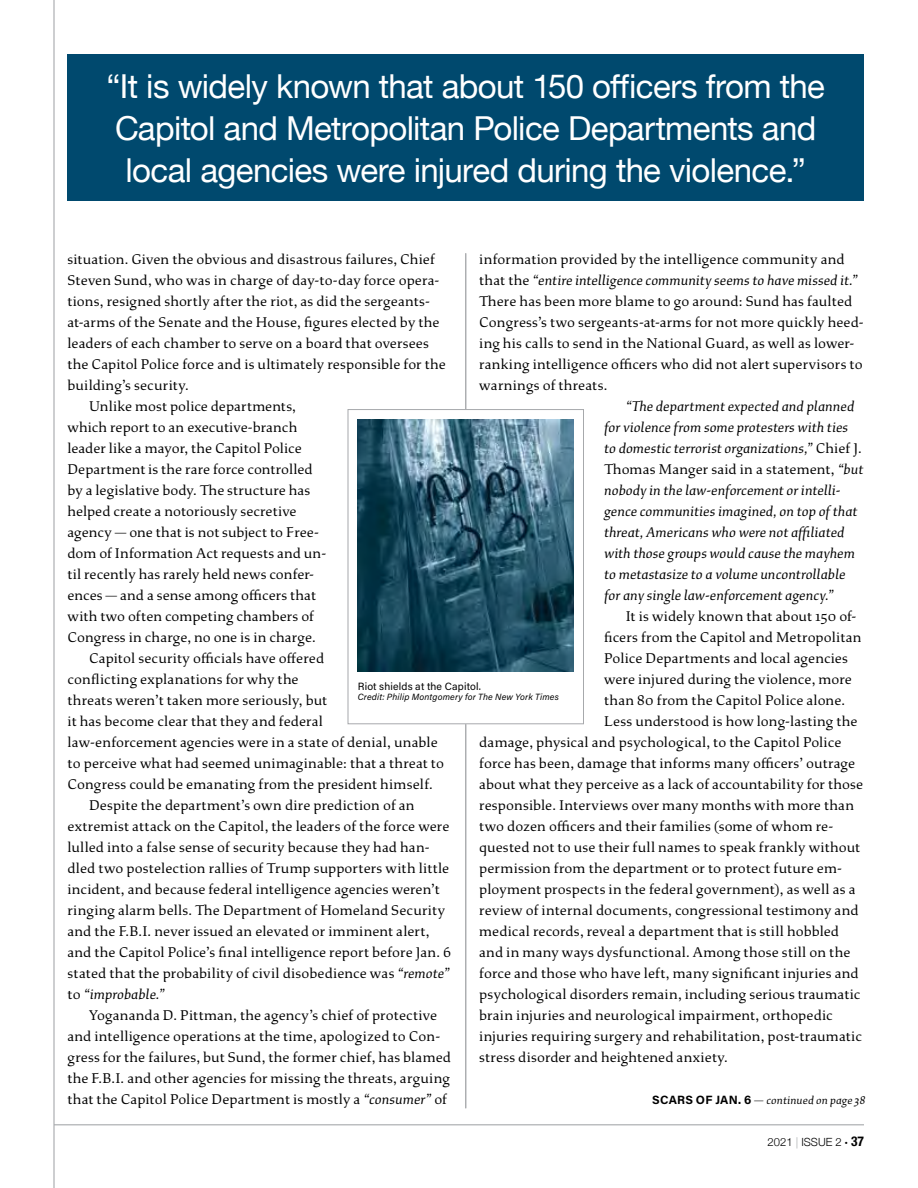
<style>
.page{position:relative;width:918px;height:1188px;background:#fff}
.page>*{position:absolute;margin:0;border:0;box-sizing:border-box;transform-origin:0 0}
.t1{font:33px/42px "Helvetica Neue";letter-spacing:-.02em;color:#fff;text-align:center}
.t2{font:15px/21px "Study";letter-spacing:.01em;color:#000}
.t3{font:italic 15px/21px "Study";color:#000}
.t4{font:700 condensed 13.5px "Helvetica Neue";color:#000}
.t5{font:italic 12px "Study";letter-spacing:.01em;color:#000}
.t6{font:300 11.25px "Helvetica Neue";color:#000}
.t7{font:10.5px "Acumin Pro";letter-spacing:.015em;color:#000}
.t8{font:italic 9px "Acumin Pro";letter-spacing:.02em;color:#000}
.s1{font-style:italic}
.s2{font-style:normal}
.s3{font-family:"Acumin Pro";font-weight:700;font-style:normal}
.s4{color:#a7a9ac}
.s5{font-size:6px}
</style>
<div class="page">
<hr style="left:54px;top:1124px;width:810px;height:1px;background:#a7a9ac">
<hr style="left:53px;top:0;width:2px;height:1188px;background:#a7a9ac">
<hr style="left:465px;top:253px;width:1px;height:156px;background:#a7a9ac">
<hr style="left:465px;top:724px;width:1px;height:384px;background:#a7a9ac">
<div style="left:68px;top:54px;width:796px;height:147px;background:#00496e"></div>
<div style="left:348px;top:409px;width:236px;height:315px;background:#fff;border:1px solid #a7a9ac"></div>
<img style="left:358px;top:420px;width:216px;height:252px">
<h1 class="t1" style="left:107px;top:67px;width:720px">“It is widely known that about 150 officers from the<br>Capitol and Metropolitan Police Departments and local agencies were injured during the violence.”</h1>
<p class="t2" style="left:68px;top:249px;width:369px">situation. Given the obvious and disastrous failures, Chief</p>
<p class="t2" style="left:68px;top:270px;width:373px">Steven Sund, who was in charge of day-to-day force opera-</p>
<p class="t2" style="left:68px;top:291px;width:364px">tions, resigned shortly after the riot, as did the sergeants-</p>
<p class="t2" style="left:68px;top:312px;width:374px">at-arms of the Senate and the House, figures elected by the</p>
<p class="t2" style="left:68px;top:333px;width:363px">leaders of each chamber to serve on a board that oversees</p>
<p class="t2" style="left:68px;top:354px;width:380px">the Capitol Police force and is ultimately responsible for the</p>
<p class="t2" style="left:68px;top:375px;width:123px">building’s security.</p>
<p class="t2" style="left:89px;top:396px;width:208px">Unlike most police departments,</p>
<p class="t2" style="left:68px;top:417px;width:231px">which report to an executive-branch</p>
<p class="t2" style="left:68px;top:438px;width:236px">leader like a mayor, the Capitol Police</p>
<p class="t2" style="left:68px;top:459px;width:247px">Department is the rare force controlled</p>
<p class="t2" style="left:68px;top:480px;width:244px">by a legislative body. The structure has</p>
<p class="t2" style="left:68px;top:501px;width:231px">helped create a notoriously secretive</p>
<p class="t2" style="left:68px;top:522px;width:253px">agency — one that is not subject to Free-</p>
<p class="t2" style="left:68px;top:543px;width:260px">dom of Information Act requests and un-</p>
<p class="t2" style="left:68px;top:564px;width:248px">til recently has rarely held news confer-</p>
<p class="t2" style="left:68px;top:585px;width:250px">ences — and a sense among officers that</p>
<p class="t2" style="left:68px;top:606px;width:248px">with two often competing chambers of</p>
<p class="t2" style="left:68px;top:627px;width:250px">Congress in charge, no one is in charge.</p>
<p class="t2" style="left:89px;top:648px;width:237px">Capitol security officials have offered</p>
<p class="t2" style="left:68px;top:669px;width:233px">conflicting explanations for why the</p>
<p class="t2" style="left:68px;top:690px;width:261px">threats weren’t taken more seriously, but</p>
<p class="t2" style="left:68px;top:711px;width:257px">it has become clear that they and federal</p>
<p class="t2" style="left:68px;top:732px;width:372px">law-enforcement agencies were in a state of denial, unable</p>
<p class="t2" style="left:68px;top:753px;width:378px">to perceive what had seemed unimaginable: that a threat to</p>
<p class="t2" style="left:68px;top:774px;width:367px">Congress could be emanating from the president himself.</p>
<p class="t2" style="left:89px;top:795px;width:327px">Despite the department’s own dire prediction of an</p>
<p class="t2" style="left:68px;top:816px;width:383px">extremist attack on the Capitol, the leaders of the force were</p>
<p class="t2" style="left:68px;top:837px;width:364px">lulled into a false sense of security because they had han-</p>
<p class="t2" style="left:68px;top:858px;width:383px">dled two postelection rallies of Trump supporters with little</p>
<p class="t2" style="left:68px;top:879px;width:374px">incident, and because federal intelligence agencies weren’t</p>
<p class="t2" style="left:68px;top:900px;width:379px">ringing alarm bells. The Department of Homeland Security</p>
<p class="t2" style="left:68px;top:921px;width:364px">and the F.B.I. never issued an elevated or imminent alert,</p>
<p class="t2" style="left:68px;top:942px;width:385px">and the Capitol Police’s final intelligence report before Jan. 6</p>
<p class="t2" style="left:68px;top:963px;width:384px">stated that the probability of civil disobedience was <span class="s1">“remote”</span></p>
<p class="t3" style="left:68px;top:984px;width:99px"><span class="s2">to</span> “improbable.”</p>
<p class="t2" style="left:89px;top:1005px;width:349px">Yogananda D. Pittman, the agency’s chief of protective</p>
<p class="t2" style="left:68px;top:1026px;width:374px">and intelligence operations at the time, apologized to Con-</p>
<p class="t2" style="left:68px;top:1047px;width:385px">gress for the failures, but Sund, the former chief, has blamed</p>
<p class="t2" style="left:68px;top:1068px;width:384px">the F.B.I. and other agencies for missing the threats, arguing</p>
<p class="t2" style="left:68px;top:1089px;width:381px">that the Capitol Police Department is mostly a <span class="s1">“consumer”</span> of</p>
<p class="t2" style="left:479px;top:249px;width:386px">information provided by the intelligence community and that the <span class="s1">“entire intelligence community seems to have missed it.” </span>There has been more blame to go around: Sund has faulted Congress’s two sergeants-at-arms for not more quickly heed&shy;ing his calls to send in the National Guard, as well as lower&shy;ranking intelligence officers who did not alert supervisors to warnings of threats.</p>
<p class="t3" style="left:604px;top:396px;width:261px;text-indent:22px">“The department expected and planned for violence from some protesters with ties to domestic terrorist organizations,” <span class="s2">Chief J.<br>Thomas Manger said in a statement,</span> “but nobody in the law-enforcement or intelli&shy;gence communities imagined, on top of that threat, Americans who were not affiliated with those groups would cause the mayhem to metastasize to a volume uncontrollable for any single law-enforcement agency.”</p>
<p class="t2" style="left:626px;top:606px;width:232px">It is widely known that about 150 of-</p>
<p class="t2" style="left:604px;top:627px;width:259px">ficers from the Capitol and Metropolitan</p>
<p class="t2" style="left:604px;top:648px;width:245px">Police Departments and local agencies</p>
<p class="t2" style="left:604px;top:669px;width:249px">were injured during the violence, more</p>
<p class="t2" style="left:604px;top:690px;width:242px">than 80 from the Capitol Police alone.</p>
<p class="t2" style="left:604px;top:711px;width:255px">Less understood is how long-lasting the</p>
<p class="t2" style="left:479px;top:732px;width:364px">damage, physical and psychological, to the Capitol Police</p>
<p class="t2" style="left:479px;top:753px;width:377px">force has been, damage that informs many officers’ outrage</p>
<p class="t2" style="left:479px;top:774px;width:386px">about what they perceive as a lack of accountability for those</p>
<p class="t2" style="left:479px;top:795px;width:376px">responsible. Interviews over many months with more than</p>
<p class="t2" style="left:479px;top:816px;width:356px">two dozen officers and their families (some of whom re-</p>
<p class="t2" style="left:479px;top:837px;width:382px">quested not to use their full names to speak frankly without</p>
<p class="t2" style="left:479px;top:858px;width:364px">permission from the department or to protect future em-</p>
<p class="t2" style="left:479px;top:879px;width:378px">ployment prospects in the federal government), as well as a</p>
<p class="t2" style="left:479px;top:900px;width:381px">review of internal documents, congressional testimony and</p>
<p class="t2" style="left:479px;top:921px;width:361px">medical records, reveal a department that is still hobbled</p>
<p class="t2" style="left:479px;top:942px;width:373px">and in many ways dysfunctional. Among those still on the</p>
<p class="t2" style="left:479px;top:963px;width:381px">force and those who have left, many significant injuries and</p>
<p class="t2" style="left:479px;top:984px;width:382px">psychological disorders remain, including serious traumatic</p>
<p class="t2" style="left:479px;top:1005px;width:355px">brain injuries and neurological impairment, orthopedic</p>
<p class="t2" style="left:479px;top:1026px;width:384px">injuries requiring surgery and rehabilitation, post-traumatic</p>
<p class="t2" style="left:479px;top:1047px;width:250px">stress disorder and heightened anxiety.</p>
<p class="t5" style="left:652px;top:1093px;width:215px"><span class="s3">SCARS OF JAN. 6</span> — continued on page 38</p>
<p class="t7" style="left:358px;top:679px;width:125px">Riot shields at the Capitol.</p>
<p class="t8" style="left:358px;top:691px;width:203px">Credit: Philip Montgomery for The New York Times</p>
<p class="t6" style="left:768px;top:1133px;width:82px">2021 <span class="s4">|</span> ISSUE 2 <span class="s5">•</span></p>
<p class="t4" style="left:851px;top:1133px;width:14px">37</p>
</div>
